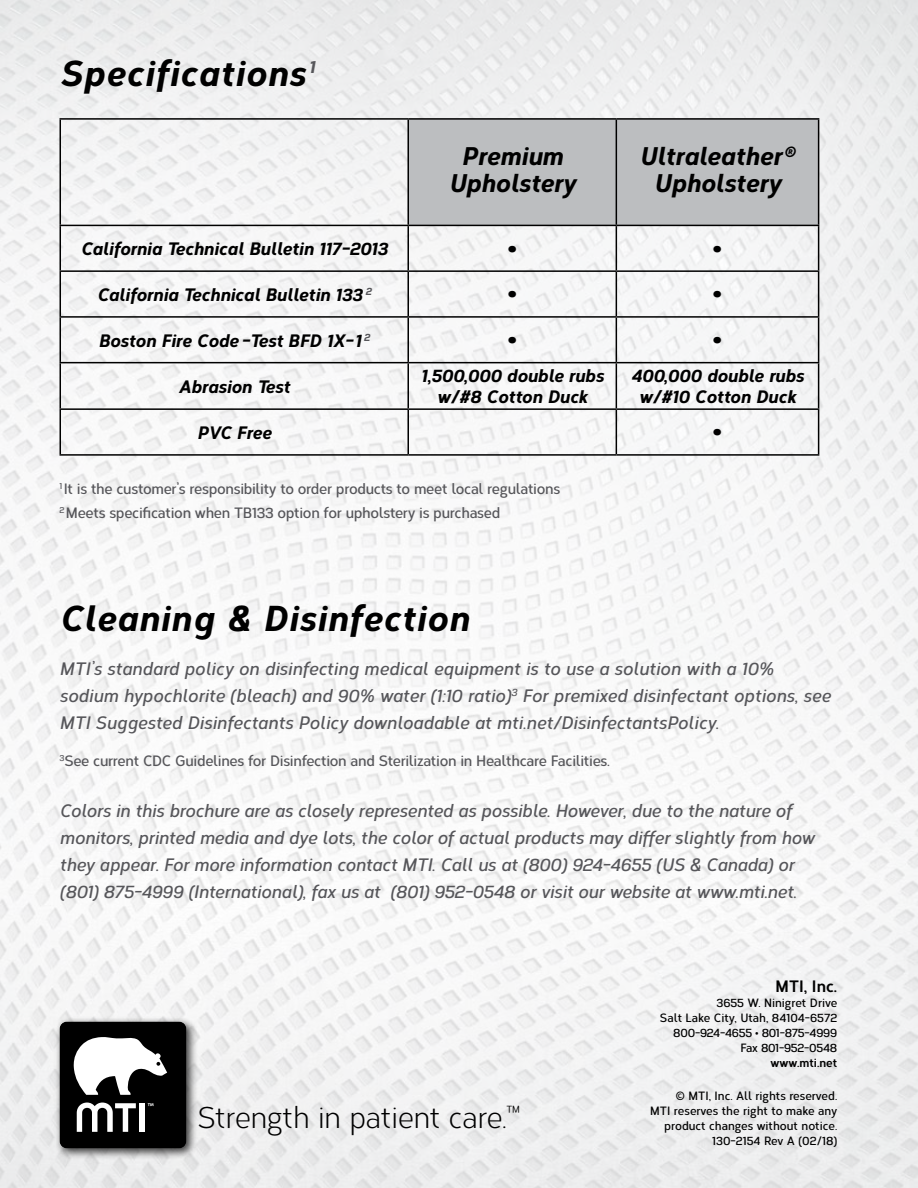
<style>
.page{position:relative;width:918px;height:1188px;background:#fff}
.page>*{position:absolute;margin:0;border:0;box-sizing:border-box;transform-origin:0 0}
.t1{font:800 45px "Corbert Condensed";color:#000}
.t2{font:italic 800 36px "Corbert Condensed";letter-spacing:.03em;color:#000}
.t3{font:30px "Corbert Condensed";letter-spacing:-.02em;color:#000}
.t4{font:italic 800 25.5px/27px "Corbert Condensed";color:#000;text-align:center}
.t5{font:italic 600 18px/27px "Corbert Condensed";letter-spacing:-.01em;color:#56565a}
.t6{font:italic 800 18px/21px "Corbert Condensed";color:#000;text-align:center}
.t7{font:700 16.5px "Corbert Condensed";color:#000}
.t8{font:600 15px/24px "Corbert Condensed";letter-spacing:-.02em;color:#56565a}
.t9{font:600 12px/15px "Corbert Condensed";color:#000;text-align:right}
.t10{font:700 12px "Corbert Condensed";color:#000}
</style>
<div class="page">
<img style="left:0;top:0;width:918px;height:1188px">
<div style="left:409px;top:120px;width:409px;height:105px;background:#bcbec0"></div>
<hr style="left:407px;top:226px;width:2px;height:44px;background:#000">
<hr style="left:616px;top:226px;width:1px;height:44px;background:#000">
<hr style="left:407px;top:272px;width:2px;height:44px;background:#000">
<hr style="left:616px;top:272px;width:1px;height:44px;background:#000">
<hr style="left:407px;top:318px;width:2px;height:44px;background:#000">
<hr style="left:616px;top:318px;width:1px;height:44px;background:#000">
<hr style="left:407px;top:363px;width:2px;height:45px;background:#000">
<hr style="left:616px;top:363px;width:1px;height:45px;background:#000">
<hr style="left:407px;top:410px;width:2px;height:44px;background:#000">
<hr style="left:616px;top:410px;width:1px;height:44px;background:#000">
<hr style="left:60px;top:118px;width:348px;height:2px;background:#000">
<hr style="left:60px;top:120px;width:1px;height:105px;background:#000">
<hr style="left:408px;top:118px;width:208px;height:2px;background:#000">
<hr style="left:407px;top:120px;width:2px;height:105px;background:#000">
<hr style="left:616px;top:118px;width:203px;height:2px;background:#000">
<hr style="left:616px;top:120px;width:1px;height:105px;background:#000">
<hr style="left:818px;top:120px;width:1px;height:105px;background:#000">
<hr style="left:60px;top:225px;width:348px;height:1px;background:#000">
<hr style="left:408px;top:225px;width:208px;height:1px;background:#000">
<hr style="left:616px;top:225px;width:203px;height:1px;background:#000">
<hr style="left:60px;top:226px;width:1px;height:44px;background:#000">
<hr style="left:818px;top:226px;width:1px;height:44px;background:#000">
<hr style="left:60px;top:270px;width:348px;height:2px;background:#000">
<hr style="left:60px;top:272px;width:1px;height:44px;background:#000">
<hr style="left:408px;top:270px;width:208px;height:2px;background:#000">
<hr style="left:616px;top:270px;width:203px;height:2px;background:#000">
<hr style="left:818px;top:272px;width:1px;height:44px;background:#000">
<hr style="left:60px;top:316px;width:348px;height:2px;background:#000">
<hr style="left:60px;top:318px;width:1px;height:44px;background:#000">
<hr style="left:408px;top:316px;width:208px;height:2px;background:#000">
<hr style="left:616px;top:316px;width:203px;height:2px;background:#000">
<hr style="left:818px;top:318px;width:1px;height:44px;background:#000">
<hr style="left:60px;top:362px;width:348px;height:1px;background:#000">
<hr style="left:60px;top:363px;width:1px;height:45px;background:#000">
<hr style="left:408px;top:362px;width:208px;height:1px;background:#000">
<hr style="left:616px;top:362px;width:203px;height:1px;background:#000">
<hr style="left:818px;top:363px;width:1px;height:45px;background:#000">
<hr style="left:60px;top:408px;width:348px;height:2px;background:#000">
<hr style="left:60px;top:410px;width:1px;height:44px;background:#000">
<hr style="left:408px;top:408px;width:208px;height:2px;background:#000">
<hr style="left:616px;top:408px;width:203px;height:2px;background:#000">
<hr style="left:818px;top:410px;width:1px;height:44px;background:#000">
<hr style="left:60px;top:454px;width:348px;height:2px;background:#000">
<hr style="left:408px;top:454px;width:208px;height:2px;background:#000">
<hr style="left:616px;top:454px;width:203px;height:2px;background:#000">
<div style="left:54px;top:1017px;width:144px;height:143px;background:#000;opacity:.75"></div>
<svg style="left:60px;top:1022px;width:126px;height:126px"></svg>
<h2 class="t2" style="left:60px;top:44px;width:257px">Specifications <sup>1</sup></h2>
<h3 class="t4" style="left:449px;top:141px;width:129px">Premium<br>Upholstery</h3>
<h3 class="t4" style="left:639px;top:141px;width:157px">Ultraleather <sup>®<br></sup>Upholstery</h3>
<p class="t6" style="left:81px;top:237px;width:309px">California Technical Bulletin 117-2013</p>
<h1 class="t1" style="left:507px;top:199px;width:12px">.</h1>
<h1 class="t1" style="left:712px;top:199px;width:12px">.</h1>
<p class="t6" style="left:97px;top:282px;width:276px">California Technical Bulletin 133 <sup>2</sup></p>
<h1 class="t1" style="left:507px;top:244px;width:12px">.</h1>
<h1 class="t1" style="left:712px;top:244px;width:12px">.</h1>
<p class="t6" style="left:98px;top:328px;width:273px">Boston Fire Code -Test BFD 1X-1 <sup>2</sup></p>
<h1 class="t1" style="left:507px;top:290px;width:12px">.</h1>
<h1 class="t1" style="left:712px;top:290px;width:12px">.</h1>
<p class="t6" style="left:178px;top:374px;width:113px">Abrasion Test</p>
<p class="t6" style="left:421px;top:364px;width:184px">1,500,000 double rubs w/#8 Cotton Duck</p>
<p class="t6" style="left:631px;top:364px;width:174px">400,000 double rubs w/#10 Cotton Duck</p>
<p class="t6" style="left:197px;top:420px;width:76px">PVC Free</p>
<h1 class="t1" style="left:712px;top:382px;width:12px">.</h1>
<p class="t8" style="left:60px;top:475px;width:502px"><sup>1</sup> It is the customer’s responsibility to order products to meet local regulations<br><sup>2</sup> Meets specification when TB133 option for upholstery is purchased</p>
<h2 class="t2" style="left:60px;top:589px;width:411px">Cleaning &amp; Disinfection</h2>
<p class="t5" style="left:60px;top:654px;width:773px">MTI’s standard policy on disinfecting medical equipment is to use a solution with a 10% sodium hypochlorite (bleach) and 90% water (1:10 ratio)<sup>3</sup> For premixed disinfectant options, see<br>MTI Suggested Disinfectants Policy downloadable at mti.net/DisinfectantsPolicy.</p>
<p class="t8" style="left:60px;top:748px;width:552px"><sup>3</sup>See current CDC Guidelines for Disinfection and Sterilization in Healthcare Facilities.</p>
<p class="t5" style="left:60px;top:796px;width:756px">Colors in this brochure are as closely represented as possible. However, due to the nature of monitors, printed media and dye lots, the color of actual products may differ slightly from how they appear. For more information contact MTI. Call us at (800) 924-4655 (US &amp; Canada) or (801) 875-4999 (International), fax us at (801) 952-0548 or visit our website at www.mti.net.</p>
<h3 class="t3" style="left:197px;top:1096px;width:324px">Strength in patient care.<sup>™</sup></h3>
<p class="t7" style="left:775px;top:973px;width:63px">MTI, Inc.</p>
<p class="t9" style="left:660px;top:994px;width:179px">3655 W. Ninigret Drive<br>Salt Lake City, Utah, 84104-6572<br>800-924-4655 • 801-875-4999<br>Fax 801-952-0548</p>
<p class="t10" style="left:770px;top:1053px;width:68px">www.mti.net</p>
<p class="t9" style="left:650px;top:1088px;width:189px">© MTI, Inc. All rights reserved.<br>MTI reserves the right to make any product changes without notice.<br>130-2154 Rev A (02/18)</p>
</div>
